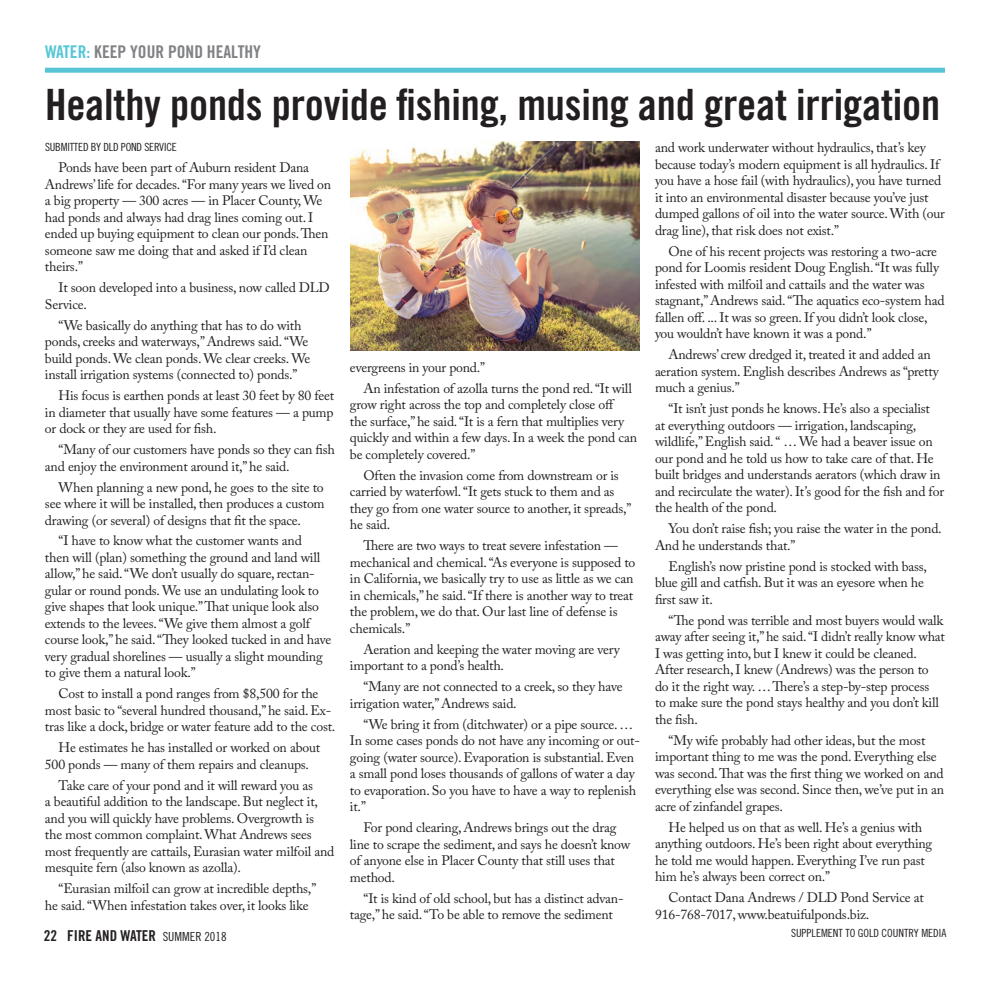
<style>
.page{position:relative;width:990px;height:990px;background:#fff}
.page>*{position:absolute;margin:0;border:0;box-sizing:border-box;transform-origin:0 0}
.t1{font:43.12px "Trade Gothic Bold Cond Twenty";letter-spacing:-.005em;color:#231f20}
.t2{font:17.5px "Trade Gothic Bold Cond Twenty";color:#808285}
.t3{font:15px "Trade Gothic Bold Cond Twenty";color:#231f20}
.t4{font:13.75px/16.5px "Adobe Caslon Pro";letter-spacing:-.015em;color:#231f20}
.t5{font:11.25px "Trade Gothic Cond Eighteen";color:#231f20}
.s1{color:#56c6d6}
.s2{font-family:"Trade Gothic Cond Eighteen";font-size:12.5px}
</style>
<div class="page">
<div style="left:45px;top:68px;width:900px;height:5px;background:#56c6d6"></div>
<img style="left:350px;top:141px;width:290px;height:210px">
<p class="t2" style="left:45px;top:42px;width:218px"><span class="s1">WATER:</span> KEEP YOUR POND HEALTHY</p>
<h1 class="t1" style="left:45px;top:79px;width:897px">Healthy ponds provide fishing, musing and great irrigation</h1>
<p class="t5" style="left:45px;top:140px;width:133px">SUBMITTED BY DLD POND SERVICE</p>
<p class="t4" style="left:45px;top:159px;width:288px;text-indent:14px">Ponds have been part of Auburn resident Dana Andrews’ life for decades. “For many years we lived on a big property — 300 acres — in Placer County, We had ponds and always had drag lines coming out. I ended up buying equipment to clean our ponds. Then someone saw me doing that and asked if I’d clean theirs.”</p>
<p class="t4" style="left:45px;top:279px;width:286px;text-indent:14px">It soon developed into a business, now called DLD<br>Service.</p>
<p class="t4" style="left:45px;top:317px;width:267px;text-indent:14px">“We basically do anything that has to do with ponds, creeks and waterways,” Andrews said. “We build ponds. We clean ponds. We clear creeks. We install irrigation systems (connected to) ponds.”</p>
<p class="t4" style="left:45px;top:387px;width:291px;text-align:justify;text-indent:14px">His focus is earthen ponds at least 30 feet by 80 feet in diameter that usually have some features — a pump or dock or they are used for fish.</p>
<p class="t4" style="left:45px;top:441px;width:292px;text-indent:14px">“Many of our customers have ponds so they can fish and enjoy the environment around it,” he said.</p>
<p class="t4" style="left:45px;top:479px;width:281px;text-align:justify;text-indent:14px">When planning a new pond, he goes to the site to see where it will be installed, then produces a custom drawing (or several) of designs that fit the space.</p>
<p class="t4" style="left:45px;top:533px;width:288px;text-indent:14px">“I have to know what the customer wants and<br>then will (plan) something the ground and land will allow,” he said. “We don’t usually do square, rectan&shy;gular or round ponds. We use an undulating look to give shapes that look unique.” That unique look also extends to the levees. “We give them almost a golf course look,” he said. “They looked tucked in and have very gradual shorelines — usually a slight mounding to give them a natural look.”</p>
<p class="t4" style="left:45px;top:686px;width:292px;text-align:center">Cost to install a pond ranges from $8,500 for the<br>most basic to “several hundred thousand,” he said. Ex&shy;tras like a dock, bridge or water feature add to the cost.</p>
<p class="t4" style="left:45px;top:739px;width:277px;text-indent:14px">He estimates he has installed or worked on about<br>500 ponds — many of them repairs and cleanups.</p>
<p class="t4" style="left:45px;top:777px;width:291px;text-indent:14px">Take care of your pond and it will reward you as<br>a beautiful addition to the landscape. But neglect it, and you will quickly have problems. Overgrowth is the most common complaint. What Andrews sees most frequently are cattails, Eurasian water milfoil and mesquite fern (also known as azolla).</p>
<p class="t4" style="left:45px;top:880px;width:273px;text-indent:14px">“Eurasian milfoil can grow at incredible depths,” he said. “When infestation takes over, it looks like</p>
<p class="t4" style="left:364px;top:357px;width:270px;line-height:21px;text-indent:-14px">evergreens in your pond.”<br>An infestation of azolla turns the pond red. “It will</p>
<p class="t4" style="left:350px;top:396px;width:289px">grow right across the top and completely close off<br>the surface,” he said. “It is a fern that multiplies very quickly and within a few days. In a week the pond can be completely covered.”</p>
<p class="t4" style="left:350px;top:467px;width:283px;text-indent:14px">Often the invasion come from downstream or is carried by waterfowl. “It gets stuck to them and as they go from one water source to another, it spreads,” he said.</p>
<p class="t4" style="left:350px;top:537px;width:287px;text-indent:14px">There are two ways to treat severe infestation — mechanical and chemical. “As everyone is supposed to in California, we basically try to use as little as we can in chemicals,” he said. “If there is another way to treat the problem, we do that. Our last line of defense is chemicals.”</p>
<p class="t4" style="left:350px;top:641px;width:271px;text-indent:14px">Aeration and keeping the water moving are very important to a pond’s health.</p>
<p class="t4" style="left:350px;top:678px;width:274px;text-indent:14px">“Many are not connected to a creek, so they have irrigation water,” Andrews said.</p>
<p class="t4" style="left:350px;top:716px;width:291px;text-indent:14px">“We bring it from (ditchwater) or a pipe source. … In some cases ponds do not have any incoming or out&shy;going (water source). Evaporation is substantial. Even a small pond loses thousands of gallons of water a day to evaporation. So you have to have a way to replenish it.”</p>
<p class="t4" style="left:350px;top:819px;width:282px;text-indent:14px">For pond clearing, Andrews brings out the drag line to scrape the sediment, and says he doesn’t know of anyone else in Placer County that still uses that method.</p>
<p class="t4" style="left:350px;top:890px;width:275px;text-indent:14px">“It is kind of old school, but has a distinct advan&shy;tage,” he said. “To be able to remove the sediment</p>
<p class="t4" style="left:655px;top:139px;width:291px">and work underwater without hydraulics, that’s key because today’s modern equipment is all hydraulics. If you have a hose fail (with hydraulics), you have turned it into an environmental disaster because you’ve just dumped gallons of oil into the water source. With (our drag line), that risk does not exist.”</p>
<p class="t4" style="left:655px;top:243px;width:291px;text-indent:14px">One of his recent projects was restoring a two-acre pond for Loomis resident Doug English. “It was fully infested with milfoil and cattails and the water was stagnant,” Andrews said. “The aquatics eco-system had fallen off. ... It was so green. If you didn’t look close, you wouldn’t have known it was a pond.”</p>
<p class="t4" style="left:655px;top:346px;width:285px;text-indent:14px">Andrews’ crew dredged it, treated it and added an aeration system. English describes Andrews as “pretty much a genius.”</p>
<p class="t4" style="left:655px;top:400px;width:291px;text-indent:14px">“It isn’t just ponds he knows. He’s also a specialist<br>at everything outdoors — irrigation, landscaping, wildlife,” English said. “ … We had a beaver issue on our pond and he told us how to take care of that. He built bridges and understands aerators (which draw in and recirculate the water). It’s good for the fish and for the health of the pond.</p>
<p class="t4" style="left:655px;top:520px;width:288px;text-indent:14px">You don’t raise fish; you raise the water in the pond.<br>And he understands that.”</p>
<p class="t4" style="left:655px;top:558px;width:274px;text-indent:14px">English’s now pristine pond is stocked with bass, blue gill and catfish. But it was an eyesore when he first saw it.</p>
<p class="t4" style="left:655px;top:612px;width:292px;text-indent:14px">“The pond was terrible and most buyers would walk away after seeing it,” he said. “I didn’t really know what I was getting into, but I knew it could be cleaned.<br>After research, I knew (Andrews) was the person to do it the right way. … There’s a step-by-step process<br>to make sure the pond stays healthy and you don’t kill the fish.</p>
<p class="t4" style="left:655px;top:732px;width:291px;text-indent:14px">“My wife probably had other ideas, but the most important thing to me was the pond. Everything else was second. That was the first thing we worked on and everything else was second. Since then, we’ve put in an acre of zinfandel grapes.</p>
<p class="t4" style="left:655px;top:819px;width:279px;text-indent:14px">He helped us on that as well. He’s a genius with anything outdoors. He’s been right about everything he told me would happen. Everything I’ve run past him he’s always been correct on.”</p>
<p class="t4" style="left:655px;top:889px;width:270px;text-indent:14px">Contact Dana Andrews / DLD Pond Service at<br>916-768-7017, www.beatuifulponds.biz.</p>
<p class="t3" style="left:44px;top:926px;width:184px">22 FIRE AND WATER <span class="s2">SUMMER 2018</span></p>
<p class="t5" style="left:791px;top:926px;width:157px">SUPPLEMENT TO GOLD COUNTRY MEDIA</p>
</div>
